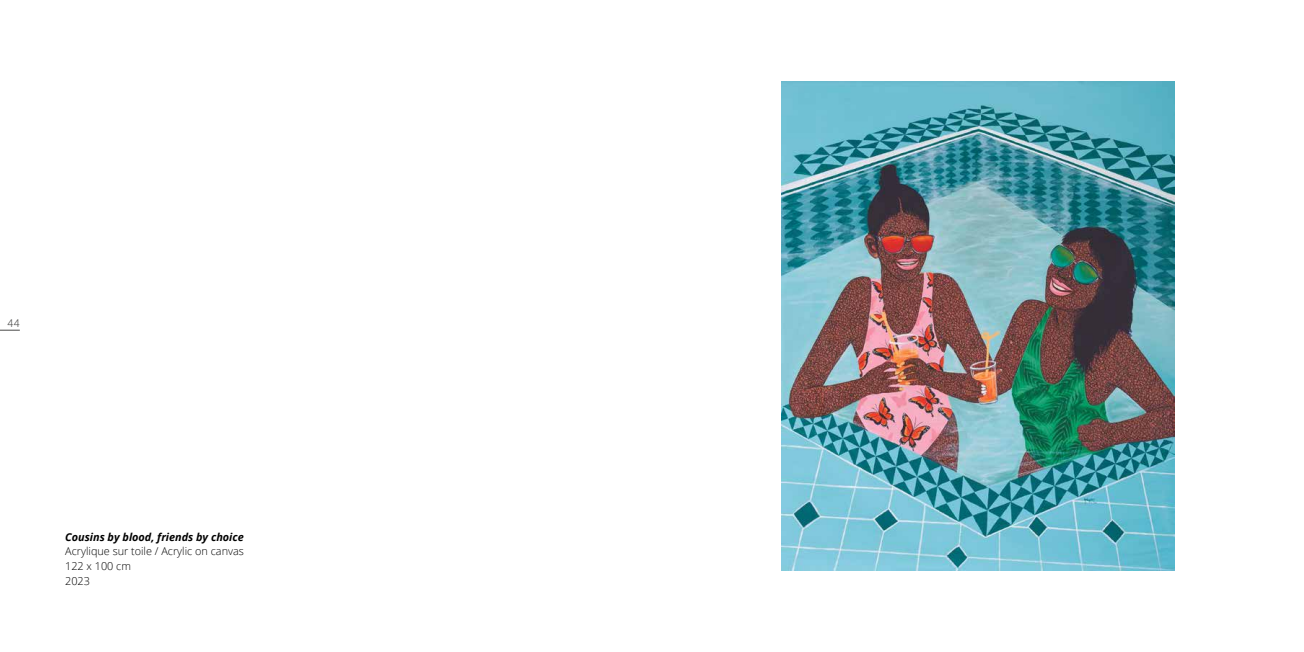
<style>
.page{position:relative;width:1304px;height:652px;background:#fff}
.page>*{position:absolute;margin:0;border:0;box-sizing:border-box;transform-origin:0 0}
.t1{font:300 11px "Helvetica Neue LT Std";color:#4a4a49}
.t2{font:300 10.9px/14.7px "Open Sans";color:#000}
.t3{font:italic 700 10.9px "Open Sans";color:#000}
</style>
<div class="page">
<img style="left:782px;top:82px;width:392px;height:489px">
<svg style="left:0;top:330px;width:20px;height:1px"></svg>
<p class="t1" style="left:8px;top:316px;width:14px">44</p>
<p class="t3" style="left:65px;top:529px;width:180px">Cousins by blood, friends by choice</p>
<p class="t2" style="left:65px;top:544px;width:180px">Acrylique sur toile / Acrylic on canvas<br>122 x 100 cm<br>2023</p>
</div>
